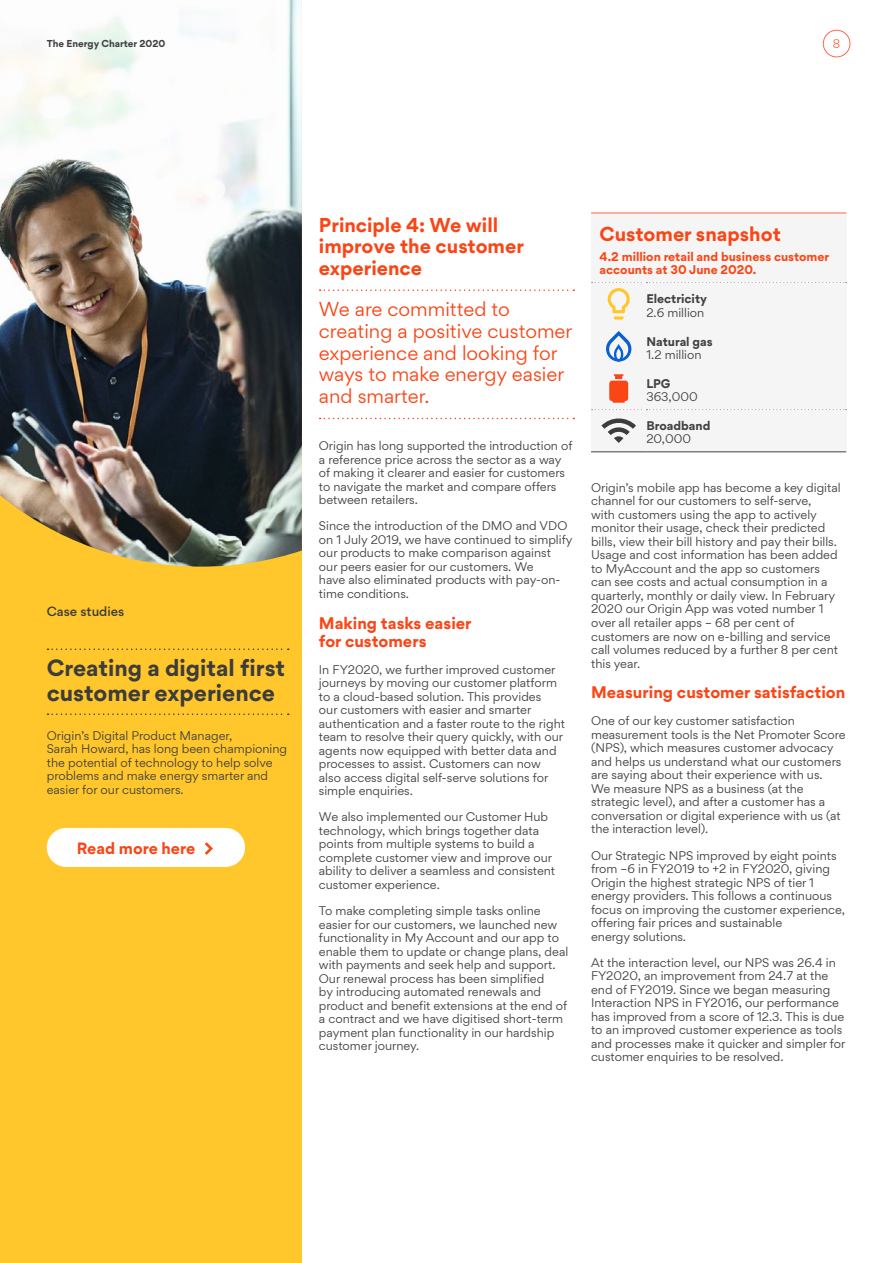
<style>
.page{position:relative;width:893px;height:1263px;background:#fff}
.page>*{position:absolute;margin:0;border:0;box-sizing:border-box;transform-origin:0 0}
.t1{font:700 21px/25.2px "Origin Gordita";color:#3c3c3c}
.t2{font:18px/21.6px "Origin Gordita";color:#fa4616}
.t3{font:700 18px/21.6px "Origin Gordita";color:#fa4616}
.t4{font:700 15px/18px "Origin Gordita";color:#fa4616}
.t5{font:700 14.7px "Origin Gordita";color:#fa4616}
.t6{font:500 12px "Origin Gordita";color:#3c3c3c}
.t7{font:11.25px/13.5px "Origin Gordita";color:#414042}
.t8{font:700 11.25px/13.5px "Origin Gordita";color:#fa4616}
.t9{font:700 11.25px "Origin Gordita";color:#414042}
.t10{font:11.25px "Origin Gordita";color:#ff684d}
.t11{font:700 9px "Origin Gordita";color:#414042}
</style>
<div class="page">
<div style="left:0;top:0;width:302px;height:1263px;background:#ffc72c"></div>
<svg style="left:48px;top:648px;width:241px;height:2px"></svg>
<svg style="left:48px;top:713px;width:241px;height:2px"></svg>
<div style="left:47px;top:828px;width:198px;height:39px;background:#fff;border-radius:20px"></div>
<svg style="left:205px;top:842px;width:8px;height:13px"></svg>
<img style="left:0;top:0;width:302px;height:567px">
<svg style="left:320px;top:289px;width:254px;height:2px"></svg>
<svg style="left:320px;top:418px;width:254px;height:1px"></svg>
<div style="left:591px;top:213px;width:255px;height:239px;background:#f5f5f5"></div>
<hr style="left:591px;top:213px;width:55px;height:1px;background:#ff684d">
<hr style="left:646px;top:213px;width:200px;height:1px;background:#ff684d">
<svg style="left:592px;top:409px;width:255px;height:1px"></svg>
<hr style="left:591px;top:451px;width:55px;height:1px;background:#414042">
<hr style="left:646px;top:451px;width:200px;height:1px;background:#414042">
<svg style="left:592px;top:282px;width:255px;height:38px"></svg>
<svg style="left:606px;top:331px;width:25px;height:31px"></svg>
<svg style="left:609px;top:374px;width:19px;height:29px"></svg>
<svg style="left:601px;top:418px;width:35px;height:25px"></svg>
<div style="left:823px;top:30px;width:27px;height:27px;border:1px solid #ff684d;border-radius:50%"></div>
<p class="t11" style="left:47px;top:36px;width:120px">The Energy Charter 2020</p>
<p class="t10" style="left:833px;top:35px;width:9px">8</p>
<p class="t6" style="left:47px;top:602px;width:79px">Case studies</p>
<h1 class="t1" style="left:47px;top:654px;width:240px">Creating a digital first customer experience</h1>
<p class="t7" style="left:47px;top:728px;width:242px">Origin’s Digital Product Manager,<br>Sarah Howard, has long been championing the potential of technology to help solve problems and make energy smarter and easier for our customers.</p>
<h3 class="t5" style="left:77px;top:836px;width:120px">Read more here</h3>
<h2 class="t3" style="left:319px;top:213px;width:207px">Principle 4: We will improve the customer experience</h2>
<h2 class="t2" style="left:319px;top:298px;width:255px">We are committed to creating a positive customer experience and looking for ways to make energy easier and smarter.</h2>
<p class="t7" style="left:319px;top:439px;width:255px">Origin has long supported the introduction of a reference price across the sector as a way of making it clearer and easier for customers to navigate the market and compare offers between retailers.</p>
<p class="t7" style="left:319px;top:519px;width:255px">Since the introduction of the DMO and VDO on 1 July 2019, we have continued to simplify our products to make comparison against our peers easier for our customers. We<br>have also eliminated products with pay-on&shy;time conditions.</p>
<h3 class="t4" style="left:319px;top:613px;width:154px">Making tasks easier for customers</h3>
<p class="t7" style="left:319px;top:662px;width:248px">In FY2020, we further improved customer journeys by moving our customer platform to a cloud-based solution. This provides<br>our customers with easier and smarter authentication and a faster route to the right team to resolve their query quickly, with our agents now equipped with better data and processes to assist. Customers can now also access digital self-serve solutions for simple enquiries.</p>
<p class="t7" style="left:319px;top:810px;width:238px">We also implemented our Customer Hub technology, which brings together data points from multiple systems to build a complete customer view and improve our ability to deliver a seamless and consistent customer experience.</p>
<p class="t7" style="left:319px;top:904px;width:251px">To make completing simple tasks online easier for our customers, we launched new functionality in My Account and our app to enable them to update or change plans, deal with payments and seek help and support.<br>Our renewal process has been simplified<br>by introducing automated renewals and product and benefit extensions at the end of a contract and we have digitised short-term payment plan functionality in our hardship customer journey.</p>
<h2 class="t3" style="left:600px;top:222px;width:183px">Customer snapshot</h2>
<p class="t8" style="left:600px;top:249px;width:231px">4.2 million retail and business customer accounts at 30 June 2020.</p>
<p class="t9" style="left:646px;top:290px;width:62px">Electricity</p>
<p class="t7" style="left:646px;top:305px;width:59px">2.6 million</p>
<p class="t9" style="left:646px;top:332px;width:68px">Natural gas</p>
<p class="t7" style="left:646px;top:348px;width:57px">1.2 million</p>
<p class="t9" style="left:646px;top:374px;width:26px">LPG</p>
<p class="t7" style="left:646px;top:390px;width:53px">363,000</p>
<p class="t9" style="left:646px;top:417px;width:66px">Broadband</p>
<p class="t7" style="left:646px;top:432px;width:46px">20,000</p>
<p class="t7" style="left:591px;top:481px;width:251px">Origin’s mobile app has become a key digital channel for our customers to self-serve,<br>with customers using the app to actively monitor their usage, check their predicted bills, view their bill history and pay their bills.<br>Usage and cost information has been added to MyAccount and the app so customers can see costs and actual consumption in a quarterly, monthly or daily view. In February 2020 our Origin App was voted number 1 over all retailer apps – 68 per cent of customers are now on e-billing and service call volumes reduced by a further 8 per cent this year.</p>
<h3 class="t4" style="left:591px;top:683px;width:256px">Measuring customer satisfaction</h3>
<p class="t7" style="left:591px;top:714px;width:256px">One of our key customer satisfaction measurement tools is the Net Promoter Score (NPS), which measures customer advocacy and helps us understand what our customers are saying about their experience with us.<br>We measure NPS as a business (at the strategic level), and after a customer has a conversation or digital experience with us (at the interaction level).</p>
<p class="t7" style="left:591px;top:848px;width:255px">Our Strategic NPS improved by eight points from –6 in FY2019 to +2 in FY2020, giving Origin the highest strategic NPS of tier 1 energy providers. This follows a continuous focus on improving the customer experience, offering fair prices and sustainable<br>energy solutions.</p>
<p class="t7" style="left:591px;top:955px;width:256px">At the interaction level, our NPS was 26.4 in FY2020, an improvement from 24.7 at the end of FY2019. Since we began measuring Interaction NPS in FY2016, our performance has improved from a score of 12.3. This is due to an improved customer experience as tools and processes make it quicker and simpler for customer enquiries to be resolved.</p>
</div>
